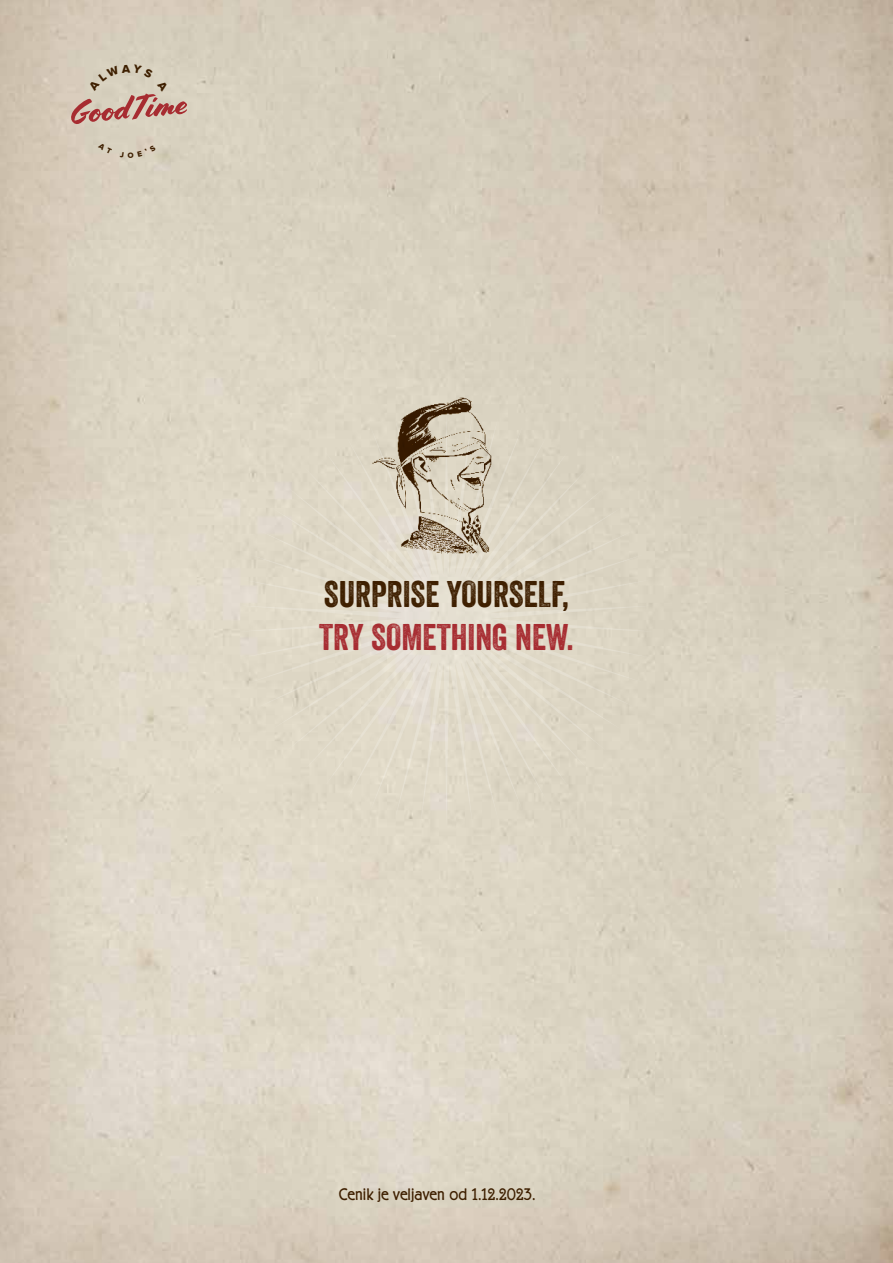
<style>
.page{position:relative;width:893px;height:1263px;background:#fff}
.page>*{position:absolute;margin:0;border:0;box-sizing:border-box;transform-origin:0 0}
.t1{font:36px "Veneer";color:#3e1f00}
.t2{font:36px "Veneer";color:#a72c31}
.t3{font:300 16.5px "Berliner Grotesk";color:#3e1f00}
</style>
<div class="page">
<img style="left:333px;top:409px;width:227px;height:419px">
<img style="left:301px;top:449px;width:33px;height:339px">
<div style="left:269px;top:485px;width:33px;height:267px;background:#e0d9c8"></div>
<div style="left:591px;top:485px;width:33px;height:267px;background:#dcd5c3"></div>
<div style="left:237px;top:506px;width:33px;height:225px;background:#e1d9c8"></div>
<div style="left:623px;top:506px;width:32px;height:225px;background:#dbd4c2"></div>
<img style="left:372px;top:398px;width:132px;height:156px">
<svg style="left:70px;top:64px;width:117px;height:60px;background:#d0b7a9"></svg>
<svg style="left:98px;top:143px;width:14px;height:11px"></svg>
<svg style="left:120px;top:145px;width:36px;height:13px"></svg>
<h1 class="t1" style="left:324px;top:572px;width:247px">SURPRISE YOURSELF,</h1>
<h1 class="t2" style="left:319px;top:615px;width:256px">TRY SOMETHING NEW.</h1>
<p class="t3" style="left:339px;top:1185px;width:198px">Cenik je veljaven od 1.12.2023.</p>
</div>
